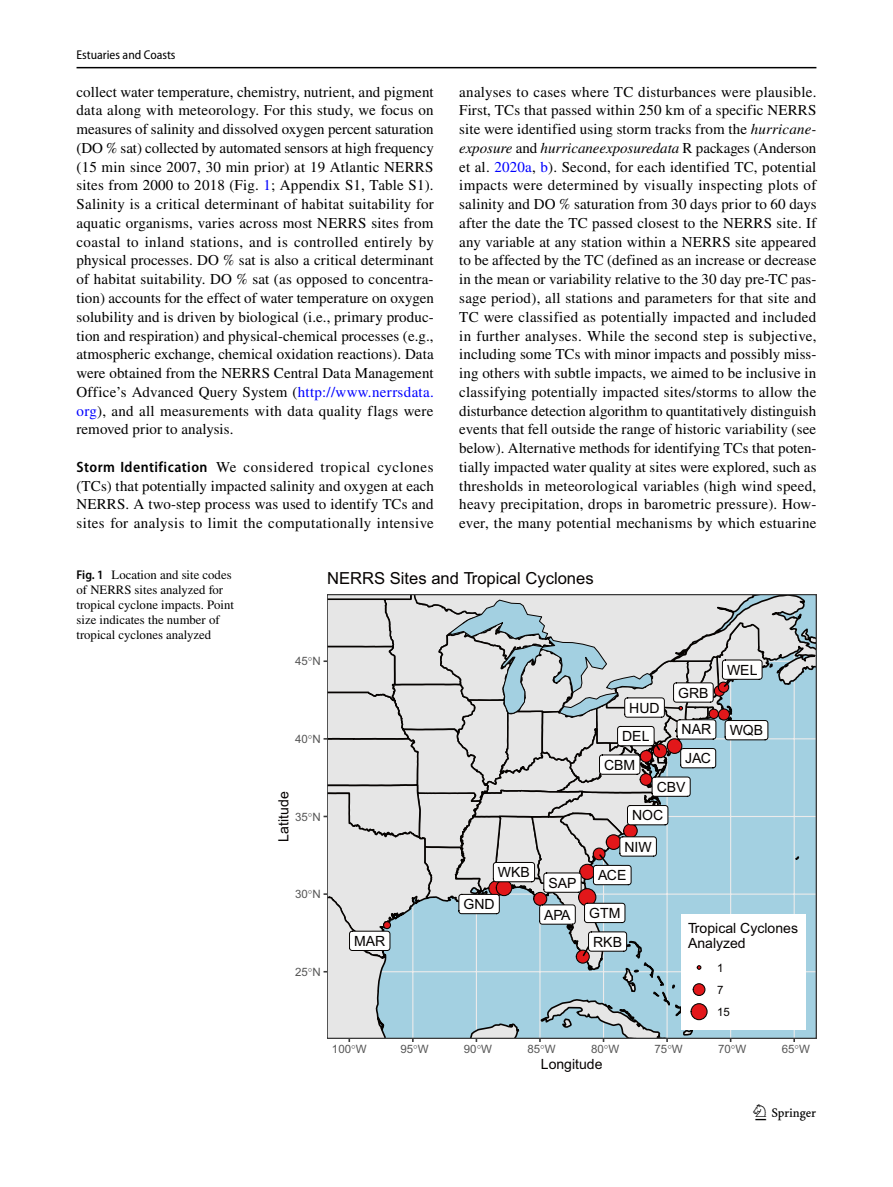
<style>
.page{position:relative;width:893px;height:1187px;background:#fff}
.page>*{position:absolute;margin:0;border:0;box-sizing:border-box;transform-origin:0 0}
.t1{font:22.5px "Springnew Regular 3";color:#000}
.t2{font:16.65px "Arial";color:#050200}
.t3{font:15px/18.8px "STIX";letter-spacing:.02em;color:#000;text-align:justify}
.t4{font:14.1px/15.1px "Arial";color:#050200}
.t5{font:12.75px/15px "STIX";color:#000}
.t6{font:semi-condensed 12.75px "Myriad Pro";color:#000}
.t7{font:11.55px "Arial";color:#565656}
.t8{font:11.55px/22px "Arial";color:#050200}
.s1{color:#00f}
.s2{font-family:"Myriad Pro";font-weight:600;font-stretch:semi-condensed}
.s3{font-style:italic}
</style>
<div class="page">
<hr style="left:77px;top:67px;width:739px;height:1px;background:#000">
<svg style="left:324px;top:594px;width:492px;height:448px;background:#c4d1d6"></svg>
<p class="t6" style="left:77px;top:48px;width:101px">Estuaries and Coasts</p>
<p class="t3" style="left:77px;top:83px;width:359px">collect water temperature, chemistry, nutrient, and pigment data along with meteorology. For this study, we focus on measures of salinity and dissolved oxygen percent saturation (DO % sat) collected by automated sensors at high frequency (15 min since 2007, 30 min prior) at 19 Atlantic NERRS sites from 2000 to 2018 (Fig. <span class="s1">1</span>; Appendix S1, Table S1).<br>Salinity is a critical determinant of habitat suitability for aquatic organisms, varies across most NERRS sites from coastal to inland stations, and is controlled entirely by physical processes. DO % sat is also a critical determinant of habitat suitability. DO % sat (as opposed to concentra&shy;tion) accounts for the effect of water temperature on oxygen solubility and is driven by biological (i.e., primary produc&shy;tion and respiration) and physical-chemical processes (e.g., atmospheric exchange, chemical oxidation reactions). Data were obtained from the NERRS Central Data Management Office’s Advanced Query System (<span class="s1">http://www.nerrsdata. org</span>), and all measurements with data quality flags were removed prior to analysis.</p>
<p class="t3" style="left:77px;top:458px;width:359px"><span class="s2">Storm Identification</span> We considered tropical cyclones (TCs) that potentially impacted salinity and oxygen at each NERRS. A two-step process was used to identify TCs and sites for analysis to limit the computationally intensive</p>
<p class="t3" style="left:459px;top:83px;width:359px">analyses to cases where TC disturbances were plausible.<br>First, TCs that passed within 250 km of a specific NERRS site were identified using storm tracks from the <span class="s3">hurricane&shy;exposure</span> and <span class="s3">hurricaneexposuredata</span> R packages (Anderson et al. <span class="s1">2020a</span>, <span class="s1">b</span>). Second, for each identified TC, potential impacts were determined by visually inspecting plots of salinity and DO % saturation from 30 days prior to 60 days after the date the TC passed closest to the NERRS site. If any variable at any station within a NERRS site appeared to be affected by the TC (defined as an increase or decrease in the mean or variability relative to the 30 day pre-TC pas&shy;sage period), all stations and parameters for that site and TC were classified as potentially impacted and included in further analyses. While the second step is subjective, including some TCs with minor impacts and possibly miss&shy;ing others with subtle impacts, we aimed to be inclusive in classifying potentially impacted sites/storms to allow the disturbance detection algorithm to quantitatively distinguish events that fell outside the range of historic variability (see below). Alternative methods for identifying TCs that poten&shy;tially impacted water quality at sites were explored, such as thresholds in meteorological variables (high wind speed, heavy precipitation, drops in barometric pressure). How&shy;ever, the many potential mechanisms by which estuarine</p>
<p class="t5" style="left:77px;top:568px;width:159px"><span class="s2">Fig. 1</span> Location and site codes of NERRS sites analyzed for tropical cyclone impacts. Point size indicates the number of tropical cyclones analyzed</p>
<p class="t2" style="left:327px;top:566px;width:268px">NERRS Sites and Tropical Cyclones</p>
<p class="t7" style="left:295px;top:653px;width:27px">45 N</p>
<p class="t7" style="left:295px;top:730px;width:27px">40 N</p>
<p class="t4" style="left:276px;top:841px;width:52px;rotate:-90deg">Latitude</p>
<p class="t7" style="left:295px;top:808px;width:27px">35 N</p>
<p class="t7" style="left:295px;top:886px;width:27px">30 N</p>
<p class="t7" style="left:295px;top:963px;width:27px">25 N</p>
<p class="t4" style="left:354px;top:933px;width:33px">MAR</p>
<p class="t4" style="left:498px;top:864px;width:34px">WKB</p>
<p class="t4" style="left:463px;top:896px;width:33px">GND</p>
<p class="t4" style="left:548px;top:875px;width:30px">SAP</p>
<p class="t4" style="left:544px;top:906px;width:28px">APA</p>
<p class="t4" style="left:629px;top:700px;width:32px">HUD</p>
<p class="t4" style="left:622px;top:728px;width:29px">DEL</p>
<p class="t4" style="left:604px;top:757px;width:33px">CBM</p>
<p class="t4" style="left:678px;top:685px;width:32px">GRB</p>
<p class="t4" style="left:682px;top:721px;width:31px">NAR</p>
<p class="t4" style="left:685px;top:750px;width:27px">JAC</p>
<p class="t4" style="left:657px;top:779px;width:30px">CBV</p>
<p class="t4" style="left:632px;top:807px;width:33px">NOC</p>
<p class="t4" style="left:624px;top:838px;width:29px">NIW</p>
<p class="t4" style="left:598px;top:867px;width:30px">ACE</p>
<p class="t4" style="left:589px;top:905px;width:33px">GTM</p>
<p class="t4" style="left:727px;top:662px;width:32px">WEL</p>
<p class="t4" style="left:730px;top:722px;width:35px">WQB</p>
<p class="t4" style="left:593px;top:933px;width:30px">RKB</p>
<p class="t4" style="left:688px;top:920px;width:112px">Tropical Cyclones<br>Analyzed</p>
<p class="t8" style="left:717px;top:956px;width:14px">1<br>7<br>15</p>
<p class="t7" style="left:332px;top:1040px;width:36px">100 W</p>
<p class="t7" style="left:400px;top:1040px;width:30px">95 W</p>
<p class="t7" style="left:464px;top:1040px;width:30px">90 W</p>
<p class="t7" style="left:527px;top:1040px;width:30px">85 W</p>
<p class="t7" style="left:591px;top:1040px;width:30px">80 W</p>
<p class="t7" style="left:654px;top:1040px;width:30px">75 W</p>
<p class="t7" style="left:718px;top:1040px;width:30px">70 W</p>
<p class="t7" style="left:782px;top:1040px;width:30px">65 W</p>
<p class="t4" style="left:541px;top:1056px;width:63px">Longitude</p>
<h1 class="t1" style="left:755px;top:1104px;width:62px">1 3</h1>
</div>
